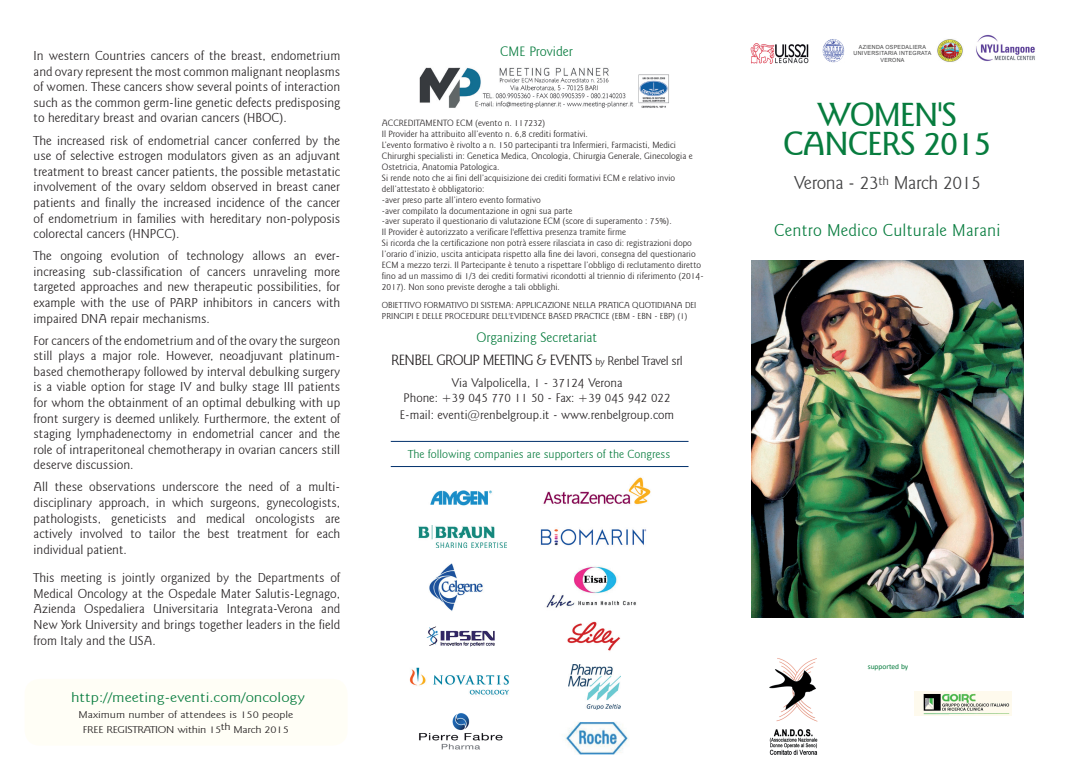
<style>
.page{position:relative;width:1074px;height:780px;background:#fff}
.page>*{position:absolute;margin:0;border:0;box-sizing:border-box;transform-origin:0 0}
.t1{font:500 33.62px/28.8px "Goudy Sans IT Cby BT";letter-spacing:-.04em;color:#077c3e;text-align:center}
.t2{font:300 18.75px "Goudy Sans IT Cby BT";letter-spacing:-.02em;color:#3e3e3f}
.t3{font:300 17.25px "Goudy Sans IT Cby BT";letter-spacing:.01em;color:#077c3e}
.t4{font:300 15px "Goudy Sans IT Cby BT";letter-spacing:-.05em;color:#231f20}
.t5{font:300 13.75px "Goudy Sans IT Cby BT";color:#077c3e;scale:1.18 1}
.t6{font:300 13.75px "Goudy Sans IT Cby BT";color:#077c3e}
.t7{font:300 13px/15.6px "Goudy Sans IT Cby BT";color:#231f20;text-align:justify}
.t8{font:300 12.5px/15px "Goudy Sans IT Cby BT";color:#231f20;text-align:center}
.t9{font:300 11.62px "Goudy Sans IT Cby BT";color:#077c3e}
.t10{font:300 10px/15.6px "Goudy Sans IT Cby BT";color:#231f20;text-align:center;scale:1.18 1}
.t11{font:300 9.12px/10.9px "Goudy Sans IT Cby BT";color:#231f20}
.t12{font:300 8.75px/10.5px "Goudy Sans IT Cby BT";color:#231f20}
.t13{font:7.5px "Calibri";color:#077c3e}
.t14{font:5.62px/6.2px "Arial";letter-spacing:.05em;color:#3e3e3f;text-align:center;scale:.95 1}
.s1{font-size:10px}
.s2{font-size:12.62px}
</style>
<div class="page">
<div style="left:25px;top:679px;width:322px;height:66px;background:#fffef6;border-radius:15px"></div>
<img style="left:751px;top:260px;width:272px;height:357px">
<img style="left:822px;top:39px;width:22px;height:24px">
<img style="left:937px;top:39px;width:26px;height:23px">
<img style="left:750px;top:43px;width:59px;height:21px">
<img style="left:915px;top:691px;width:96px;height:24px">
<img style="left:430px;top:490px;width:62px;height:16px">
<img style="left:419px;top:67px;width:250px;height:41px">
<img style="left:543px;top:477px;width:108px;height:28px">
<img style="left:418px;top:525px;width:89px;height:22px">
<img style="left:567px;top:621px;width:54px;height:30px">
<img style="left:429px;top:563px;width:54px;height:48px">
<img style="left:409px;top:667px;width:100px;height:28px">
<img style="left:568px;top:665px;width:53px;height:44px">
<img style="left:419px;top:713px;width:84px;height:37px">
<img style="left:565px;top:722px;width:64px;height:32px">
<hr style="left:391px;top:441px;width:297px;height:1px;background:#00306b">
<hr style="left:391px;top:466px;width:297px;height:1px;background:#00306b">
<img style="left:546px;top:566px;width:90px;height:42px">
<img style="left:976px;top:34px;width:59px;height:27px">
<img style="left:426px;top:626px;width:69px;height:21px">
<img style="left:769px;top:658px;width:49px;height:97px">
<img style="left:540px;top:529px;width:107px;height:17px">
<p class="t7" style="left:34px;top:48px;width:308px">In western Countries cancers of the breast, endometrium and ovary represent the most common malignant neoplasms of women. These cancers show several points of interaction such as the common germ-line genetic defects predisposing to hereditary breast and ovarian cancers (HBOC).</p>
<p class="t7" style="left:34px;top:132px;width:308px">The increased risk of endometrial cancer conferred by the use of selective estrogen modulators given as an adjuvant treatment to breast cancer patients, the possible metastatic involvement of the ovary seldom observed in breast caner patients and finally the increased incidence of the cancer of endometrium in families with hereditary non-polyposis colorectal cancers (HNPCC).</p>
<p class="t7" style="left:34px;top:248px;width:308px">The ongoing evolution of technology allows an ever&shy;increasing sub-classification of cancers unraveling more targeted approaches and new therapeutic possibilities, for example with the use of PARP inhibitors in cancers with impaired DNA repair mechanisms.</p>
<p class="t7" style="left:34px;top:332px;width:308px">For cancers of the endometrium and of the ovary the surgeon still plays a major role. However, neoadjuvant platinum&shy;based chemotherapy followed by interval debulking surgery is a viable option for stage IV and bulky stage III patients for whom the obtainment of an optimal debulking with up front surgery is deemed unlikely. Furthermore, the extent of staging lymphadenectomy in endometrial cancer and the role of intraperitoneal chemotherapy in ovarian cancers still deserve discussion.</p>
<p class="t7" style="left:34px;top:479px;width:308px">All these observations underscore the need of a multi&shy;disciplinary approach, in which surgeons, gynecologists, pathologists, geneticists and medical oncologists are actively involved to tailor the best treatment for each individual patient.</p>
<p class="t7" style="left:34px;top:570px;width:308px">This meeting is jointly organized by the Departments of Medical Oncology at the Ospedale Mater Salutis-Legnago, Azienda Ospedaliera Universitaria Integrata-Verona and New York University and brings together leaders in the field from Italy and the USA.</p>
<p class="t5" style="left:71px;top:688px;width:199px">http://meeting-eventi.com/oncology</p>
<p class="t10" style="left:78px;top:706px;width:183px">Maximum number of attendees is 150 people<br>FREE REGISTRATION within 15th March 2015</p>
<p class="t6" style="left:500px;top:43px;width:74px">CME Provider</p>
<p class="t11" style="left:382px;top:118px;width:323px">ACCREDITAMENTO ECM (evento n. 117232)<br>Il Provider ha attribuito all’evento n. 6,8 crediti formativi.<br>L’evento formativo è rivolto a n. 150 partecipanti tra Infermieri, Farmacisti, Medici Chirurghi specialisti in: Genetica Medica, Oncologia, Chirurgia Generale, Ginecologia e Ostetricia, Anatomia Patologica.<br>Si rende noto che ai fini dell’acquisizione dei crediti formativi ECM e relativo invio dell’attestato è obbligatorio:<br>-aver preso parte all’intero evento formativo<br>-aver compilato la documentazione in ogni sua parte<br>-aver superato il questionario di valutazione ECM (score di superamento : 75%).<br>Il Provider è autorizzato a verificare l'effettiva presenza tramite firme<br>Si ricorda che la certificazione non potrà essere rilasciata in caso di: registrazioni dopo l’orario d’inizio, uscita anticipata rispetto alla fine dei lavori, consegna del questionario ECM a mezzo terzi. Il Partecipante è tenuto a rispettare l’obbligo di reclutamento diretto fino ad un massimo di 1/3 dei crediti formativi ricondotti al triennio di riferimento (2014- 2017). Non sono previste deroghe a tali obblighi.</p>
<p class="t12" style="left:382px;top:300px;width:316px">OBIETTIVO FORMATIVO DI SISTEMA: APPLICAZIONE NELLA PRATICA QUOTIDIANA DEI<br>PRINCIPI E DELLE PROCEDURE DELL'EVIDENCE BASED PRACTICE (EBM - EBN - EBP) (1)</p>
<p class="t6" style="left:476px;top:329px;width:122px">Organizing Secretariat</p>
<p class="t4" style="left:391px;top:350px;width:293px">RENBEL GROUP MEETING &amp; EVENTS <span class="s1">by</span> <span class="s2">Renbel Travel srl</span></p>
<p class="t8" style="left:403px;top:375px;width:268px">Via Valpolicella, 1 - 37124 Verona<br>Phone: +39 045 770 11 50 - Fax: +39 045 942 022</p>
<p class="t8" style="left:400px;top:407px;width:276px">E-mail: eventi@renbelgroup.it - www.renbelgroup.com</p>
<p class="t9" style="left:408px;top:447px;width:264px">The following companies are supporters of the Congress</p>
<p class="t14" style="left:853px;top:44px;width:83px">AZIENDA OSPEDALIERA<br>UNIVERSITARIA INTEGRATA<br>VERONA</p>
<h1 class="t1" style="left:783px;top:101px;width:210px">WOMEN'S<br>CANCERS 2015</h1>
<h2 class="t2" style="left:793px;top:172px;width:189px">Verona - 23<sup>th</sup> March 2015</h2>
<h3 class="t3" style="left:774px;top:220px;width:228px">Centro Medico Culturale Marani</h3>
<p class="t13" style="left:867px;top:662px;width:42px">supported by</p>
</div>
